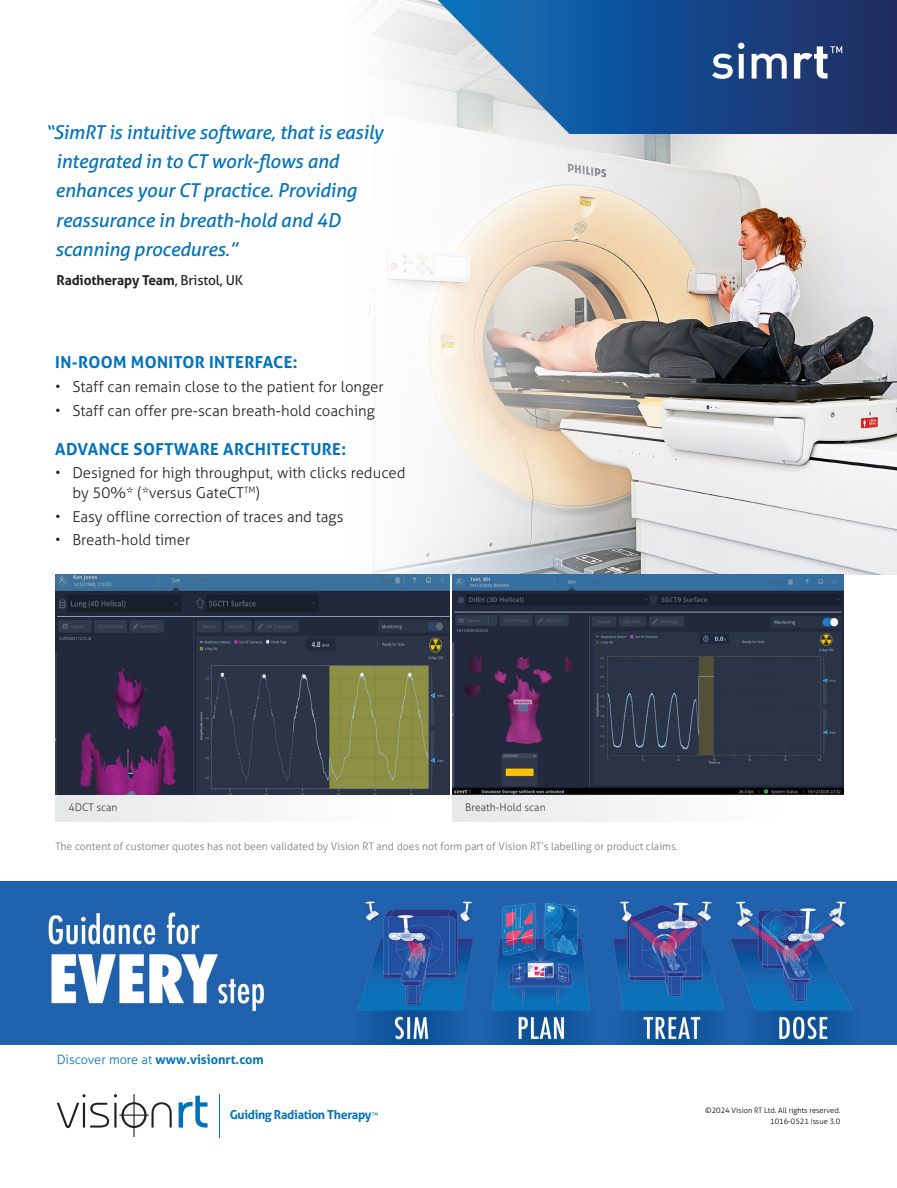
<style>
.page{position:relative;width:897px;height:1188px;background:#fff}
.page>*{position:absolute;margin:0;border:0;box-sizing:border-box;transform-origin:0 0}
.t1{font:italic 19.05px/29.4px "Aller";letter-spacing:-.01em;color:#0072bc}
.t2{font:700 16.5px "Aller";letter-spacing:.02em;color:#0072bc}
.t3{font:300 15px/19.5px "Aller";color:#231f20}
.t4{font:700 13.65px "Aller";letter-spacing:-.01em;color:#231f20}
.t5{font:700 12.75px "Aller";color:#0072bc}
.t6{font:700 12.3px "Aller";letter-spacing:-.025em;color:#0072bc}
.t7{font:300 10.5px "Aller";color:#7b7979}
.t8{font:300 10.5px "Aller";color:#414042}
.t9{font:300 7.5px/10.5px "Aller";color:#000;text-align:right}
.s1{font-weight:400}
.s2{font-weight:300}
.s3{font-weight:300;font-size:7.8px}
</style>
<div class="page">
<img style="left:720px;top:133px;width:176px;height:442px">
<svg style="left:195px;top:0;width:525px;height:575px"></svg>
<img style="left:427px;top:0;width:469px;height:133px">
<img style="left:0;top:881px;width:896px;height:163px">
<svg style="left:57px;top:1094px;width:115px;height:43px"></svg>
<hr style="left:219px;top:1094px;width:1px;height:43px;background:#0072bc">
<svg style="left:178px;top:1096px;width:29px;height:32px"></svg>
<svg style="left:712px;top:54px;width:20px;height:25px"></svg>
<svg style="left:738px;top:43px;width:6px;height:36px"></svg>
<svg style="left:751px;top:54px;width:35px;height:25px"></svg>
<svg style="left:793px;top:46px;width:49px;height:33px"></svg>
<div style="left:452px;top:794px;width:391px;height:28px;background:#f4f5f5"></div>
<img style="left:452px;top:575px;width:391px;height:219px">
<div style="left:55px;top:794px;width:394px;height:28px;background:#f4f5f5"></div>
<img style="left:55px;top:575px;width:394px;height:219px">
<p class="t1" style="left:55px;top:117px;width:329px;text-indent:-10px">“SimRT is intuitive software, that is easily integrated in to CT work-flows and enhances your CT practice. Providing reassurance in breath-hold and 4D scanning procedures.”</p>
<p class="t4" style="left:57px;top:272px;width:188px">Radiotherapy Team<span class="s1">, Bristol, UK</span></p>
<p class="t2" style="left:55px;top:352px;width:244px">IN-ROOM MONITOR INTERFACE:</p>
<p class="t3" style="left:55px;top:377px;width:330px">• Staff can remain close to the patient for longer</p>
<p class="t3" style="left:55px;top:401px;width:321px">• Staff can offer pre-scan breath-hold coaching</p>
<p class="t2" style="left:55px;top:439px;width:292px">ADVANCE SOFTWARE ARCHITECTURE:</p>
<p class="t3" style="left:72px;top:463px;width:334px;text-indent:-17px">• Designed for high throughput, with clicks reduced by 50%* (*versus GateCT<sup>TM</sup>)</p>
<p class="t3" style="left:55px;top:507px;width:289px">• Easy offline correction of traces and tags</p>
<p class="t3" style="left:55px;top:530px;width:136px">• Breath-hold timer</p>
<p class="t8" style="left:68px;top:801px;width:51px">4DCT scan</p>
<p class="t8" style="left:465px;top:801px;width:82px">Breath-Hold scan</p>
<p class="t7" style="left:55px;top:840px;width:624px">The content of customer quotes has not been validated by Vision RT and does not form part of Vision RT’s labelling or product claims.</p>
<p class="t5" style="left:57px;top:1051px;width:208px"><span class="s2">Discover more at</span> www.visionrt.com</p>
<p class="t6" style="left:230px;top:1107px;width:150px">Guiding Radiation Therapy<span class="s3">™</span></p>
<p class="t9" style="left:705px;top:1105px;width:136px">©2024 Vision RT Ltd. All rights reserved.<br>1016-0521 Issue 3.0</p>
</div>
